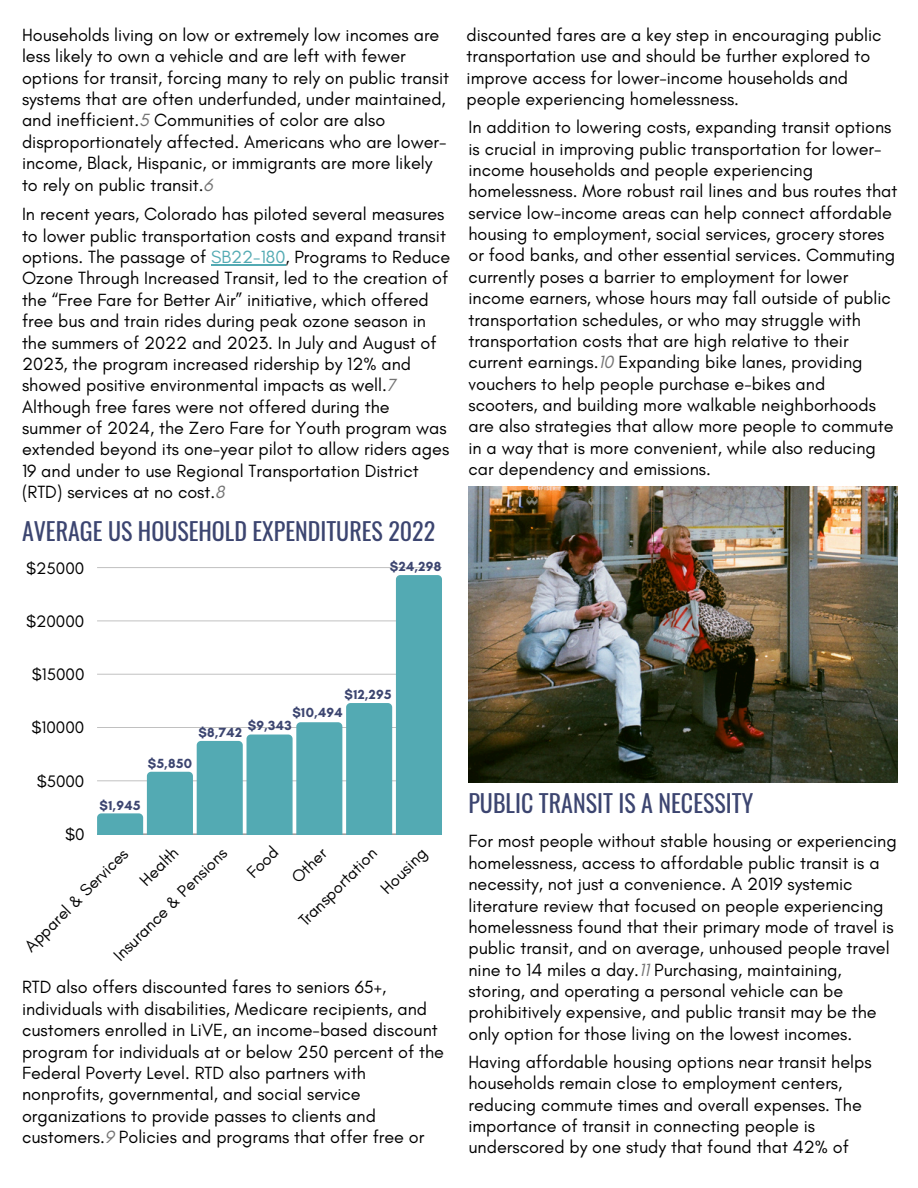
<style>
.page{position:relative;width:918px;height:1188px;background:#fff}
.page>*{position:absolute;margin:0;border:0;box-sizing:border-box;transform-origin:0 0}
.t1{font:24px "Oswald";color:#3c4570}
.t2{font:18px/21.3px "Glacial Indifference";color:#000}
.t3{font:16.95px "Glacial Indifference";color:#000}
.t4{font:700 13.5px "Glacial Indifference";letter-spacing:.025em;color:#3c4570}
.s1{font-style:italic;color:#737373}
.s2{color:#53aab3}
</style>
<div class="page">
<hr style="left:97px;top:834px;width:345px;height:1px;background:#000;opacity:.6">
<hr style="left:97px;top:567px;width:345px;height:1px;background:#c5c5c5">
<svg style="left:97px;top:575px;width:345px;height:259px"></svg>
<hr style="left:211px;top:264px;width:74px;height:1px;background:#53aab3">
<img style="left:468px;top:486px;width:429px;height:296px">
<h2 class="t2" style="left:22px;top:24px;width:429px">Households living on low or extremely low incomes are less likely to own a vehicle and are left with fewer options for transit, forcing many to rely on public transit systems that are often underfunded, under maintained, and inefficient.<span class="s1">5</span> Communities of color are also disproportionately affected. Americans who are lower&shy;income, Black, Hispanic, or immigrants are more likely to rely on public transit.<span class="s1">6</span></h2>
<h2 class="t2" style="left:22px;top:203px;width:430px">In recent years, Colorado has piloted several measures to lower public transportation costs and expand transit options. The passage of <span class="s2">SB22-180</span>, Programs to Reduce Ozone Through Increased Transit, led to the creation of the “Free Fare for Better Air” initiative, which offered free bus and train rides during peak ozone season in the summers of 2022 and 2023. In July and August of 2023, the program increased ridership by 12% and showed positive environmental impacts as well.<span class="s1">7<br></span>Although free fares were not offered during the summer of 2024, the Zero Fare for Youth program was extended beyond its one-year pilot to allow riders ages 19 and under to use Regional Transportation District (RTD) services at no cost.<span class="s1">8</span></h2>
<p class="t1" style="left:22px;top:512px;width:415px">AVERAGE US HOUSEHOLD EXPENDITURES 2022</p>
<p class="t3" style="left:26px;top:557px;width:60px">$25000</p>
<p class="t3" style="left:26px;top:611px;width:60px">$20000</p>
<p class="t3" style="left:32px;top:664px;width:54px">$15000</p>
<p class="t3" style="left:32px;top:717px;width:54px">$10000</p>
<p class="t3" style="left:37px;top:771px;width:49px">$5000</p>
<p class="t3" style="left:65px;top:824px;width:21px">$0</p>
<h1 class="t4" style="left:390px;top:558px;width:53px">$24,298</h1>
<p class="t4" style="left:345px;top:686px;width:48px">$12,295</p>
<h2 class="t4" style="left:292px;top:704px;width:52px">$10,494</h2>
<h2 class="t4" style="left:248px;top:717px;width:45px">$9,343</h2>
<h2 class="t4" style="left:198px;top:725px;width:45px">$8,742</h2>
<p class="t4" style="left:148px;top:755px;width:46px">$5,850</p>
<p class="t4" style="left:100px;top:797px;width:42px">$1,945</p>
<p class="t3" style="left:109px;top:951px;width:154px;rotate:-45deg">Insurance &amp; Pensions</p>
<p class="t3" style="left:242px;top:868px;width:38px;rotate:-45deg">Food</p>
<p class="t3" style="left:287px;top:873px;width:44px;rotate:-45deg">Other</p>
<p class="t3" style="left:20px;top:941px;width:140px;rotate:-45deg">Ap arel &amp; Services</p>
<p class="t3" style="left:135px;top:875px;width:48px;rotate:-45deg">Health</p>
<p class="t3" style="left:294px;top:915px;width:104px;rotate:-45deg">Transportation</p>
<p class="t3" style="left:376px;top:883px;width:59px;rotate:-45deg">Housing</p>
<p class="t2" style="left:22px;top:977px;width:423px">RTD also offers discounted fares to seniors 65+, individuals with disabilities, Medicare recipients, and customers enrolled in LiVE, an income-based discount program for individuals at or below 250 percent of the Federal Poverty Level. RTD also partners with nonprofits, governmental, and social service organizations to provide passes to clients and customers.<span class="s1">9</span> Policies and programs that offer free or</p>
<h1 class="t2" style="left:467px;top:24px;width:417px">discounted fares are a key step in encouraging public transportation use and should be further explored to improve access for lower-income households and people experiencing homelessness.</h1>
<p class="t2" style="left:468px;top:116px;width:430px">In addition to lowering costs, expanding transit options is crucial in improving public transportation for lower&shy;income households and people experiencing homelessness. More robust rail lines and bus routes that service low-income areas can help connect affordable housing to employment, social services, grocery stores or food banks, and other essential services. Commuting currently poses a barrier to employment for lower income earners, whose hours may fall outside of public transportation schedules, or who may struggle with transportation costs that are high relative to their current earnings.<span class="s1">10</span> Expanding bike lanes, providing vouchers to help people purchase e-bikes and scooters, and building more walkable neighborhoods are also strategies that allow more people to commute in a way that is more convenient, while also reducing car dependency and emissions.</p>
<p class="t1" style="left:468px;top:784px;width:286px">PUBLIC TRANSIT IS A NECESSITY</p>
<p class="t2" style="left:468px;top:830px;width:430px">For most people without stable housing or experiencing homelessness, access to affordable public transit is a necessity, not just a convenience. A 2019 systemic literature review that focused on people experiencing homelessness found that their primary mode of travel is public transit, and on average, unhoused people travel nine to 14 miles a day.<span class="s1">11</span> Purchasing, maintaining, storing, and operating a personal vehicle can be prohibitively expensive, and public transit may be the only option for those living on the lowest incomes.</p>
<h2 class="t2" style="left:468px;top:1051px;width:405px">Having affordable housing options near transit helps households remain close to employment centers, reducing commute times and overall expenses. The importance of transit in connecting people is underscored by one study that found that 42% of</h2>
</div>
